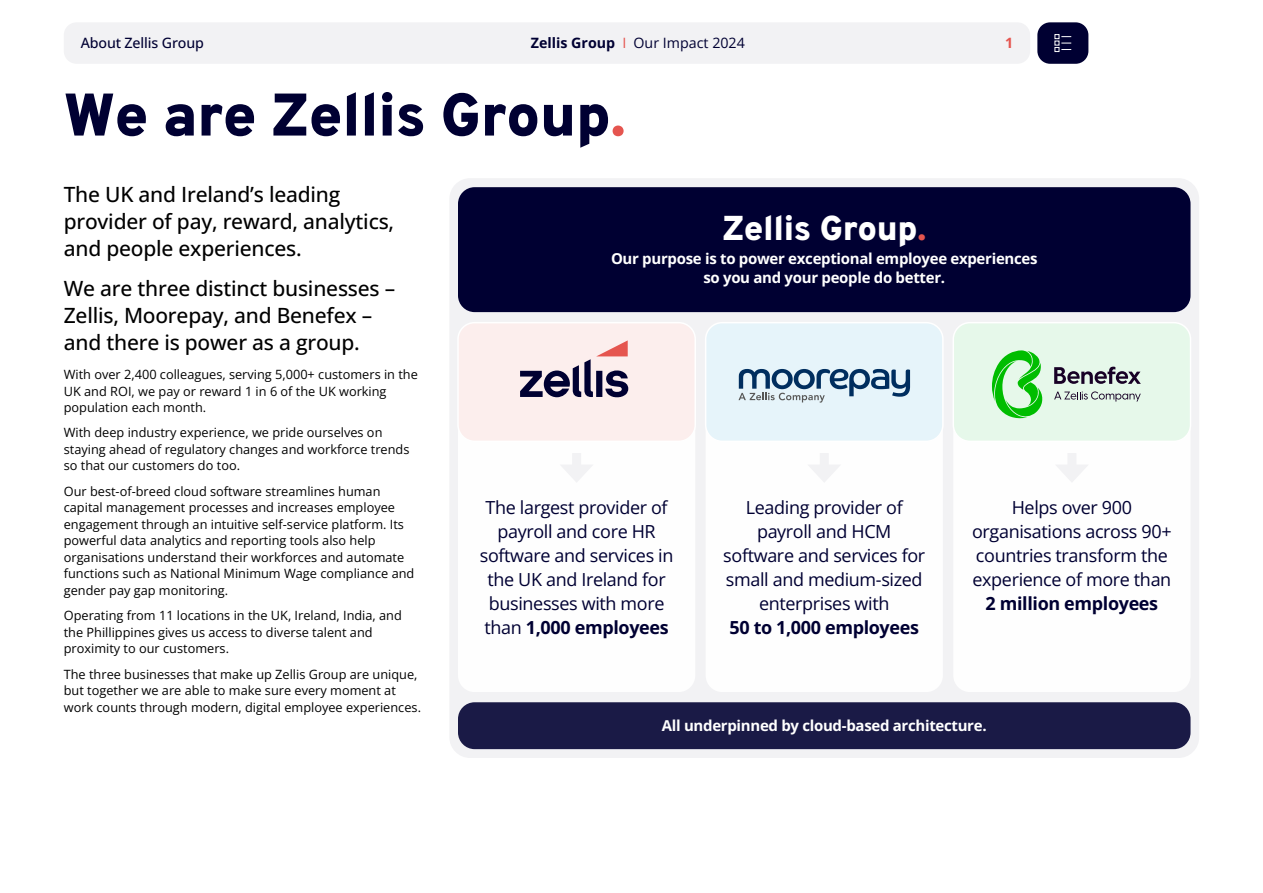
<style>
.page{position:relative;width:1263px;height:893px;background:#fff}
.page>*{position:absolute;margin:0;border:0;box-sizing:border-box;transform-origin:0 0}
.t1{font:900 60px "Overpass";letter-spacing:-.01em;color:#000032}
.t2{font:900 34.5px "Overpass";letter-spacing:-.01em;color:#fff}
.t3{font:500 21px/27px "Open Sans";letter-spacing:-.01em;color:#000}
.t4{font:18px/24px "Open Sans";letter-spacing:-.02em;color:#000032;text-align:center}
.t5{font:700 18px "Open Sans";letter-spacing:-.02em;color:#000032}
.t6{font:700 15px/19.5px "Open Sans";letter-spacing:-.02em;color:#fff;text-align:center}
.t7{font:14.25px "Open Sans";color:#000032}
.t8{font:500 14.25px "Open Sans";letter-spacing:-.01em;color:#000032}
.t9{font:700 14.25px "Open Sans";color:#e5554f}
.t10{font:12.75px/16.5px "Open Sans";color:#000}
.s1{font-weight:700}
.s2{color:#e5554f}
</style>
<div class="page">
<div style="left:449px;top:178px;width:750px;height:580px;background:#f2f2f4;border-radius:21px"></div>
<div style="left:458px;top:432px;width:237px;height:260px;background:#fefefe"></div>
<div style="left:706px;top:432px;width:236px;height:260px;background:#fefefe"></div>
<div style="left:954px;top:432px;width:236px;height:260px;background:#fefefe"></div>
<div style="left:458px;top:187px;width:732px;height:125px;background:#000032;border-radius:17px"></div>
<div style="left:458px;top:702px;width:732px;height:47px;background:#1a1a46;border-radius:17px"></div>
<div style="left:458px;top:323px;width:237px;height:118px;background:#fceeed;border-radius:17px"></div>
<div style="left:457px;top:322px;width:239px;height:120px;border:2px solid #fff;border-radius:17px"></div>
<div style="left:953px;top:323px;width:237px;height:118px;background:#e6f8ea;border-radius:17px"></div>
<div style="left:952px;top:322px;width:239px;height:120px;border:2px solid #fff;border-radius:17px"></div>
<div style="left:706px;top:323px;width:237px;height:118px;background:#e6f4fa;border-radius:17px"></div>
<div style="left:705px;top:322px;width:239px;height:120px;border:2px solid #fff;border-radius:17px"></div>
<svg style="left:520px;top:340px;width:108px;height:57px"></svg>
<svg style="left:738px;top:369px;width:172px;height:34px"></svg>
<svg style="left:992px;top:350px;width:51px;height:68px"></svg>
<svg style="left:1054px;top:391px;width:87px;height:11px"></svg>
<svg style="left:1054px;top:367px;width:87px;height:17px"></svg>
<div style="left:572px;top:453px;width:9px;height:19px;background:#f2f2f4"></div>
<svg style="left:560px;top:464px;width:34px;height:19px"></svg>
<div style="left:820px;top:453px;width:9px;height:19px;background:#f2f2f4"></div>
<svg style="left:807px;top:464px;width:34px;height:19px"></svg>
<div style="left:1067px;top:453px;width:9px;height:19px;background:#f2f2f4"></div>
<svg style="left:1055px;top:464px;width:34px;height:19px"></svg>
<div style="left:64px;top:22px;width:966px;height:42px;background:#f2f2f4;border-radius:13px"></div>
<div style="left:1037px;top:22px;width:51px;height:42px;background:#000032;border-radius:13px"></div>
<svg style="left:1054px;top:34px;width:17px;height:18px"></svg>
<p class="t8" style="left:81px;top:33px;width:125px">About Zellis Group</p>
<p class="t7" style="left:531px;top:33px;width:216px"><span class="s1">Zellis Group</span> <span class="s2">I</span> Our Impact 2024</p>
<p class="t9" style="left:1005px;top:33px;width:10px">1</p>
<h1 class="t1" style="left:64px;top:66px;width:563px">We are Zellis Group<span class="s2">.</span></h1>
<h3 class="t3" style="left:64px;top:180px;width:332px">The UK and Ireland’s leading provider of pay, reward, analytics, and people experiences.</h3>
<h3 class="t3" style="left:64px;top:274px;width:333px">We are three distinct businesses –<br>Zellis, Moorepay, and Benefex – and there is power as a group.</h3>
<p class="t10" style="left:64px;top:366px;width:356px">With over 2,400 colleagues, serving 5,000+ customers in the<br>UK and ROI, we pay or reward 1 in 6 of the UK working population each month.</p>
<p class="t10" style="left:64px;top:424px;width:347px">With deep industry experience, we pride ourselves on staying ahead of regulatory changes and workforce trends so that our customers do too.</p>
<p class="t10" style="left:64px;top:483px;width:352px">Our best-of-breed cloud software streamlines human capital management processes and increases employee engagement through an intuitive self-service platform. Its powerful data analytics and reporting tools also help organisations understand their workforces and automate functions such as National Minimum Wage compliance and gender pay gap monitoring.</p>
<p class="t10" style="left:64px;top:607px;width:340px">Operating from 11 locations in the UK, Ireland, India, and the Phillippines gives us access to diverse talent and proximity to our customers.</p>
<p class="t10" style="left:64px;top:666px;width:359px">The three businesses that make up Zellis Group are unique, but together we are able to make sure every moment at work counts through modern, digital employee experiences.</p>
<h2 class="t2" style="left:722px;top:200px;width:205px">Zellis Group<span class="s2">.</span></h2>
<p class="t6" style="left:611px;top:248px;width:428px">Our purpose is to power exceptional employee experiences so you and your people do better.</p>
<h3 class="t4" style="left:480px;top:495px;width:195px">The largest provider of payroll and core HR software and services in the UK and Ireland for businesses with more than <span class="s1">1,000 employees</span></h3>
<h3 class="t4" style="left:723px;top:495px;width:203px">Leading provider of payroll and HCM software and services for small and medium-sized enterprises with</h3>
<h3 class="t4" style="left:972px;top:495px;width:201px">Helps over 900 organisations across 90+ countries transform the experience of more than</h3>
<h3 class="t5" style="left:985px;top:590px;width:174px">2 million employees</h3>
<h3 class="t5" style="left:729px;top:614px;width:191px">50 to 1,000 employees</h3>
<p class="t6" style="left:662px;top:715px;width:326px">All underpinned by cloud-based architecture.</p>
</div>
